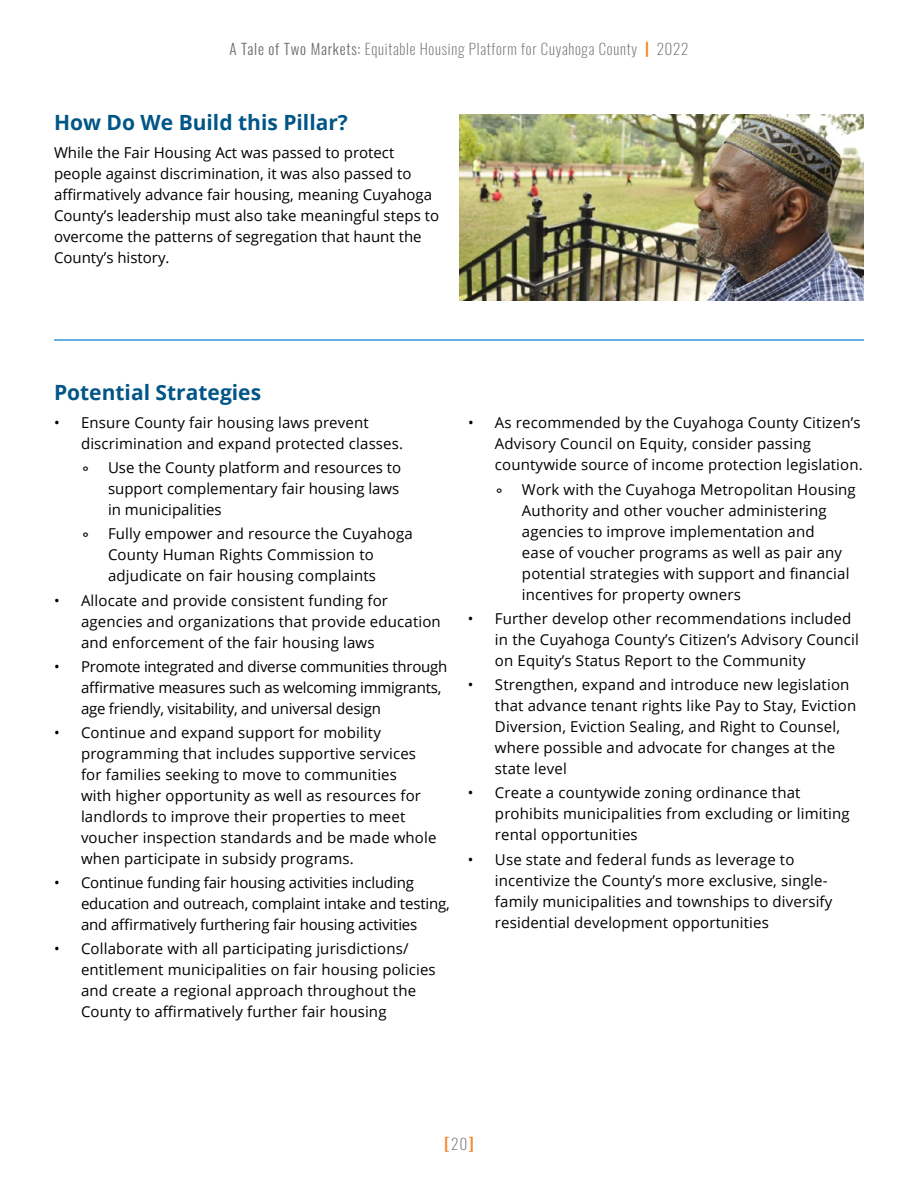
<style>
.page{position:relative;width:918px;height:1188px;background:#fff}
.page>*{position:absolute;margin:0;border:0;box-sizing:border-box;transform-origin:0 0}
.t1{font:700 21px "Open Sans";color:#005687}
.t2{font:15px/21px "Open Sans";letter-spacing:.01em;color:#000}
.t3{font:15px/21px "Open Sans";letter-spacing:-.01em;color:#000}
.t4{font:15px/21px "Open Sans";letter-spacing:-.015em;color:#000}
.t5{font:200 15px "Oswald";letter-spacing:.05em;color:#6b6c6f}
.t6{font:600 15px "Oswald";color:#f58220}
.s1{font-weight:400}
.s2{font-weight:600;color:#f58220}
.s3{font-family:"Courier"}
.s4{font-weight:200;color:#6b6c6f}
</style>
<div class="page">
<hr style="left:54px;top:339px;width:810px;height:2px;background:#3498db">
<img style="left:459px;top:115px;width:404px;height:185px">
<p class="t5" style="left:230px;top:39px;width:460px"><span class="s1">A Tale of Two Markets:</span> Equitable Housing Platform for Cuyahoga County <span class="s2">|</span> 2022</p>
<h1 class="t1" style="left:54px;top:108px;width:296px">How Do We Build this Pillar?</h1>
<p class="t2" style="left:54px;top:141px;width:387px">While the Fair Housing Act was passed to protect people against discrimination, it was also passed to affirmatively advance fair housing, meaning Cuyahoga County’s leadership must also take meaningful steps to overcome the patterns of segregation that haunt the County’s history.</p>
<h1 class="t1" style="left:54px;top:378px;width:209px">Potential Strategies</h1>
<p class="t2" style="left:81px;top:411px;width:324px;text-indent:-27px">• Ensure County fair housing laws prevent discrimination and expand protected classes.</p>
<p class="t2" style="left:108px;top:457px;width:295px;text-indent:-27px"><span class="s3">∘</span> Use the County platform and resources to support complementary fair housing laws in municipalities</p>
<p class="t2" style="left:108px;top:523px;width:306px;text-indent:-27px"><span class="s3">∘</span> Fully empower and resource the Cuyahoga<br>County Human Rights Commission to adjudicate on fair housing complaints</p>
<p class="t2" style="left:81px;top:589px;width:361px;text-indent:-27px">• Allocate and provide consistent funding for agencies and organizations that provide education and enforcement of the fair housing laws</p>
<p class="t4" style="left:81px;top:655px;width:368px;text-indent:-27px">• Promote integrated and diverse communities through affirmative measures such as welcoming immigrants, age friendly, visitability, and universal design</p>
<p class="t2" style="left:81px;top:722px;width:357px;text-indent:-27px">• Continue and expand support for mobility programming that includes supportive services for families seeking to move to communities<br>with higher opportunity as well as resources for landlords to improve their properties to meet voucher inspection standards and be made whole when participate in subsidy programs.</p>
<p class="t3" style="left:81px;top:872px;width:370px;text-indent:-27px">• Continue funding fair housing activities including education and outreach, complaint intake and testing, and affirmatively furthering fair housing activities</p>
<p class="t2" style="left:81px;top:938px;width:356px;text-indent:-27px">• Collaborate with all participating jurisdictions/ entitlement municipalities on fair housing policies and create a regional approach throughout the County to affirmatively further fair housing</p>
<p class="t2" style="left:495px;top:412px;width:369px;text-indent:-27px">• As recommended by the Cuyahoga County Citizen’s<br>Advisory Council on Equity, consider passing countywide source of income protection legislation.</p>
<p class="t2" style="left:522px;top:478px;width:335px;text-indent:-27px"><span class="s3">∘</span> Work with the Cuyahoga Metropolitan Housing Authority and other voucher administering agencies to improve implementation and<br>ease of voucher programs as well as pair any potential strategies with support and financial incentives for property owners</p>
<p class="t2" style="left:495px;top:607px;width:366px;text-indent:-27px">• Further develop other recommendations included in the Cuyahoga County’s Citizen’s Advisory Council on Equity’s Status Report to the Community</p>
<p class="t2" style="left:495px;top:674px;width:363px;text-indent:-27px">• Strengthen, expand and introduce new legislation that advance tenant rights like Pay to Stay, Eviction Diversion, Eviction Sealing, and Right to Counsel, where possible and advocate for changes at the state level</p>
<p class="t2" style="left:495px;top:782px;width:356px;text-indent:-27px">• Create a countywide zoning ordinance that prohibits municipalities from excluding or limiting rental opportunities</p>
<p class="t2" style="left:495px;top:848px;width:339px;text-indent:-27px">• Use state and federal funds as leverage to incentivize the County’s more exclusive, single&shy;family municipalities and townships to diversify residential development opportunities</p>
<p class="t6" style="left:444px;top:1132px;width:31px">[<span class="s4">20</span>]</p>
</div>
